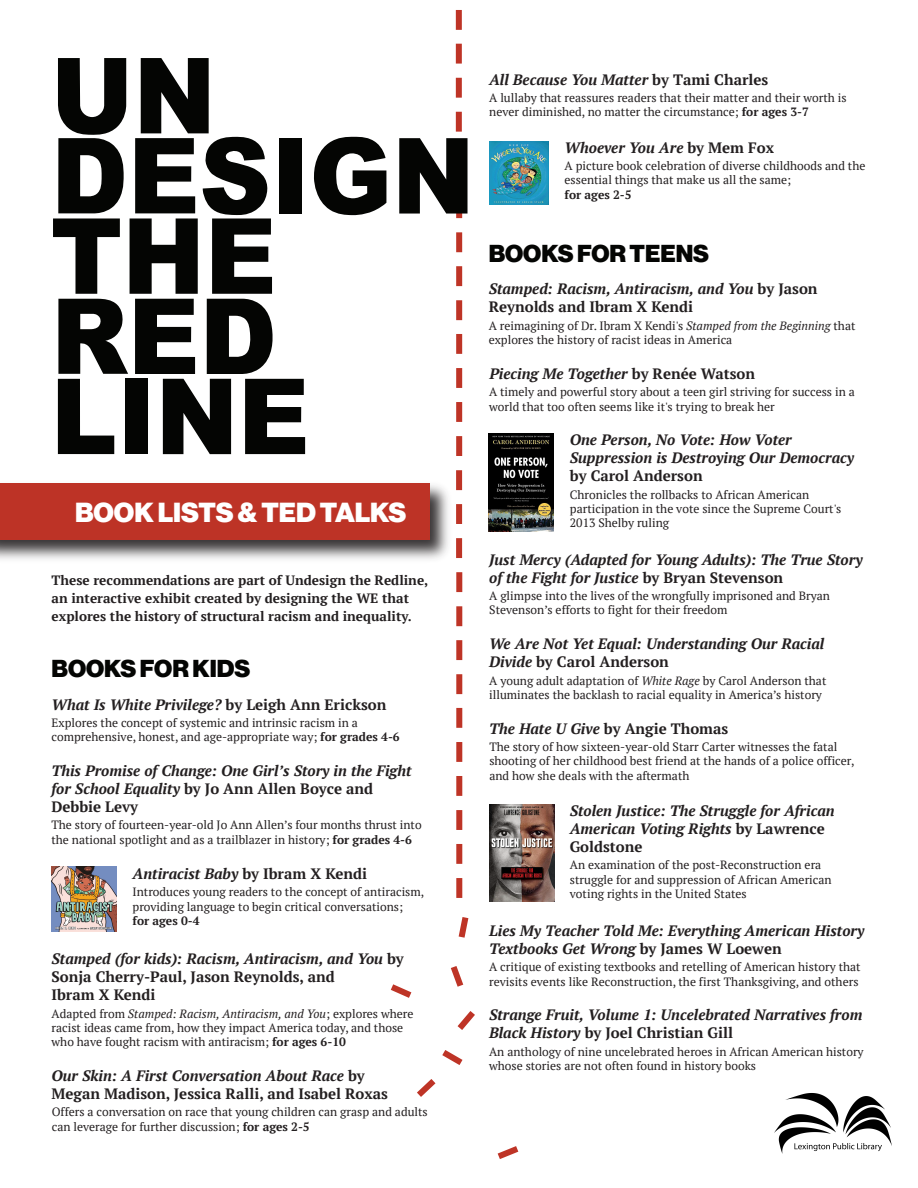
<style>
.page{position:relative;width:918px;height:1188px;background:#fff}
.page>*{position:absolute;margin:0;border:0;box-sizing:border-box;transform-origin:0 0}
.t1{font:27px "N Haas Grotesk DS Pro 95 Blk";color:#fff}
.t2{font:24px "N Haas Grotesk DS Pro 95 Blk";color:#040503}
.t3{font:italic 700 15px/18px "PT Serif";color:#231f20}
.t4{font:700 15px/18px "PT Serif";color:#231f20}
.t5{font:700 13.5px/18px "PT Serif";color:#231f20}
.t6{font:12px/14.4px "PT Serif";color:#231f20}
.t7{font:700 12px "PT Serif";color:#231f20}
.s1{font-style:normal}
.s2{font-weight:700}
.s3{font-style:italic}
</style>
<div class="page">
<img style="left:0;top:483px;width:448px;height:76px">
<div style="left:0;top:483px;width:429px;height:56px;background:#bd3326"></div>
<div style="left:456px;top:198px;width:6px;height:20px;background:#be3426"></div>
<div style="left:456px;top:232px;width:6px;height:20px;background:#be3426"></div>
<div style="left:456px;top:266px;width:6px;height:20px;background:#be3426"></div>
<div style="left:456px;top:300px;width:6px;height:20px;background:#be3426"></div>
<div style="left:456px;top:334px;width:6px;height:20px;background:#be3426"></div>
<div style="left:456px;top:368px;width:6px;height:20px;background:#be3426"></div>
<div style="left:456px;top:402px;width:6px;height:20px;background:#be3426"></div>
<div style="left:456px;top:436px;width:6px;height:20px;background:#be3426"></div>
<div style="left:456px;top:572px;width:6px;height:20px;background:#be3426"></div>
<div style="left:456px;top:606px;width:6px;height:20px;background:#be3426"></div>
<div style="left:456px;top:640px;width:6px;height:20px;background:#be3426"></div>
<div style="left:456px;top:674px;width:6px;height:20px;background:#be3426"></div>
<div style="left:456px;top:708px;width:6px;height:20px;background:#be3426"></div>
<div style="left:456px;top:742px;width:6px;height:20px;background:#be3426"></div>
<div style="left:456px;top:776px;width:6px;height:20px;background:#be3426"></div>
<div style="left:456px;top:810px;width:6px;height:20px;background:#be3426"></div>
<div style="left:456px;top:844px;width:6px;height:20px;background:#be3426"></div>
<div style="left:456px;top:878px;width:6px;height:20px;background:#be3426"></div>
<svg style="left:458px;top:917px;width:11px;height:21px"></svg>
<svg style="left:450px;top:966px;width:14px;height:21px"></svg>
<svg style="left:457px;top:1011px;width:18px;height:19px"></svg>
<svg style="left:390px;top:984px;width:22px;height:14px"></svg>
<svg style="left:417px;top:1050px;width:46px;height:47px"></svg>
<svg style="left:497px;top:1146px;width:22px;height:13px"></svg>
<div style="left:456px;top:470px;width:6px;height:20px;background:#be3426"></div>
<div style="left:456px;top:504px;width:6px;height:20px;background:#be3426"></div>
<div style="left:456px;top:538px;width:6px;height:20px;background:#be3426"></div>
<div style="left:456px;top:10px;width:6px;height:20px;background:#be3426"></div>
<div style="left:456px;top:44px;width:6px;height:20px;background:#be3426"></div>
<div style="left:456px;top:78px;width:6px;height:20px;background:#be3426"></div>
<div style="left:456px;top:112px;width:6px;height:20px;background:#be3426"></div>
<img style="left:52px;top:866px;width:65px;height:66px">
<img style="left:489px;top:141px;width:60px;height:63px">
<img style="left:489px;top:434px;width:65px;height:97px">
<img style="left:490px;top:805px;width:64px;height:97px">
<svg style="left:314px;top:137px;width:72px;height:78px"></svg>
<svg style="left:399px;top:138px;width:69px;height:76px"></svg>
<svg style="left:53px;top:58px;width:252px;height:396px"></svg>
<img style="left:775px;top:1093px;width:116px;height:60px">
<h1 class="t1" style="left:75px;top:496px;width:333px">BOOK LISTS &amp; TED TALKS</h1>
<p class="t5" style="left:52px;top:571px;width:378px">These recommendations are part of Undesign the Redline, an interactive exhibit created by designing the WE that explores the history of structural racism and inequality.</p>
<h2 class="t2" style="left:52px;top:655px;width:200px">BOOKS FOR KIDS</h2>
<p class="t3" style="left:52px;top:695px;width:336px">What Is White Privilege? <span class="s1">by Leigh Ann Erickson</span></p>
<p class="t6" style="left:52px;top:715px;width:350px">Explores the concept of systemic and intrinsic racism in a comprehensive, honest, and age-appropriate way; <span class="s2">for grades 4-6</span></p>
<p class="t3" style="left:51px;top:761px;width:362px">This Promise of Change: One Girl’s Story in the Fight for School Equality <span class="s1">by Jo Ann Allen Boyce and<br>Debbie Levy</span></p>
<p class="t6" style="left:51px;top:818px;width:372px">The story of fourteen-year-old Jo Ann Allen’s four months thrust into the national spotlight and as a trailblazer in history; <span class="s2">for grades 4-6</span></p>
<p class="t3" style="left:133px;top:865px;width:236px">Antiracist Baby <span class="s1">by Ibram X Kendi</span></p>
<p class="t6" style="left:133px;top:885px;width:293px">Introduces young readers to the concept of antiracism, providing language to begin critical conversations;</p>
<p class="t7" style="left:133px;top:913px;width:69px">for ages 0-4</p>
<p class="t4" style="left:52px;top:950px;width:354px"><span class="s3">Stamped (for kids): Racism, Antiracism, and You</span> by<br>Sonja Cherry-Paul, Jason Reynolds, and<br>Ibram X Kendi</p>
<p class="t6" style="left:52px;top:1006px;width:363px">Adapted from <span class="s3">Stamped: Racism, Antiracism, and You</span>; explores where racist ideas came from, how they impact America today, and those who have fought racism with antiracism; <span class="s2">for ages 6-10</span></p>
<p class="t4" style="left:52px;top:1066px;width:338px"><span class="s3">Our Skin: A First Conversation About Race</span> by<br>Megan Madison, Jessica Ralli, and Isabel Roxas</p>
<p class="t6" style="left:52px;top:1105px;width:378px">Offers a conversation on race that young children can grasp and adults can leverage for further discussion; <span class="s2">for ages 2-5</span></p>
<p class="t3" style="left:489px;top:70px;width:281px">All Because You Matter <span class="s1">by Tami Charles</span></p>
<p class="t6" style="left:489px;top:90px;width:359px">A lullaby that reassures readers that their matter and their worth is never diminished, no matter the circumstance; <span class="s2">for ages 3-7</span></p>
<p class="t3" style="left:565px;top:138px;width:211px">Whoever You Are <span class="s1">by Mem Fox</span></p>
<p class="t6" style="left:565px;top:158px;width:302px">A picture book celebration of diverse childhoods and the essential things that make us all the same;</p>
<p class="t7" style="left:565px;top:186px;width:69px">for ages 2-5</p>
<h2 class="t2" style="left:489px;top:240px;width:222px">BOOKS FOR TEENS</h2>
<p class="t3" style="left:489px;top:280px;width:330px">Stamped: Racism, Antiracism, and You <span class="s1">by Jason<br>Reynolds and Ibram X Kendi</span></p>
<p class="t6" style="left:489px;top:318px;width:368px">A reimagining of Dr. Ibram X Kendi's <span class="s3">Stamped from the Beginning</span> that explores the history of racist ideas in America</p>
<p class="t3" style="left:489px;top:365px;width:267px">Piecing Me Together <span class="s1">by Renée Watson</span></p>
<p class="t6" style="left:489px;top:385px;width:367px">A timely and powerful story about a teen girl striving for success in a world that too often seems like it's trying to break her</p>
<p class="t3" style="left:570px;top:431px;width:286px">One Person, No Vote: How Voter<br>Suppression is Destroying Our Democracy</p>
<p class="t4" style="left:570px;top:467px;width:134px">by Carol Anderson</p>
<p class="t6" style="left:570px;top:487px;width:273px">Chronicles the rollbacks to African American participation in the vote since the Supreme Court's<br>2013 Shelby ruling</p>
<p class="t3" style="left:489px;top:550px;width:375px">Just Mercy (Adapted for Young Adults): The True Story of the Fight for Justice <span class="s1">by Bryan Stevenson</span></p>
<p class="t6" style="left:489px;top:588px;width:342px">A glimpse into the lives of the wrongfully imprisoned and Bryan<br>Stevenson’s efforts to fight for their freedom</p>
<p class="t3" style="left:489px;top:635px;width:337px">We Are Not Yet Equal: Understanding Our Racial<br>Divide <span class="s1">by Carol Anderson</span></p>
<p class="t6" style="left:489px;top:673px;width:339px">A young adult adaptation of <span class="s3">White Rage</span> by Carol Anderson that illuminates the backlash to racial equality in America’s history</p>
<p class="t4" style="left:489px;top:719px;width:241px"><span class="s3">The Hate U Give</span> by Angie Thomas</p>
<p class="t6" style="left:489px;top:739px;width:367px">The story of how sixteen-year-old Starr Carter witnesses the fatal shooting of her childhood best friend at the hands of a police officer, and how she deals with the aftermath</p>
<p class="t3" style="left:570px;top:802px;width:266px">Stolen Justice: The Struggle for African<br>American Voting Rights <span class="s1">by Lawrence<br>Goldstone</span></p>
<p class="t6" style="left:570px;top:858px;width:263px">An examination of the post-Reconstruction era struggle for and suppression of African American voting rights in the United States</p>
<p class="t3" style="left:489px;top:921px;width:377px">Lies My Teacher Told Me: Everything American History<br>Textbooks Get Wrong <span class="s1">by James W Loewen</span></p>
<p class="t6" style="left:489px;top:960px;width:373px">A critique of existing textbooks and retelling of American history that revisits events like Reconstruction, the first Thanksgiving, and others</p>
<p class="t3" style="left:489px;top:1006px;width:375px">Strange Fruit, Volume 1: Uncelebrated Narratives from<br>Black History <span class="s1">by Joel Christian Gill</span></p>
<p class="t6" style="left:489px;top:1044px;width:376px">An anthology of nine uncelebrated heroes in African American history whose stories are not often found in history books</p>
</div>
